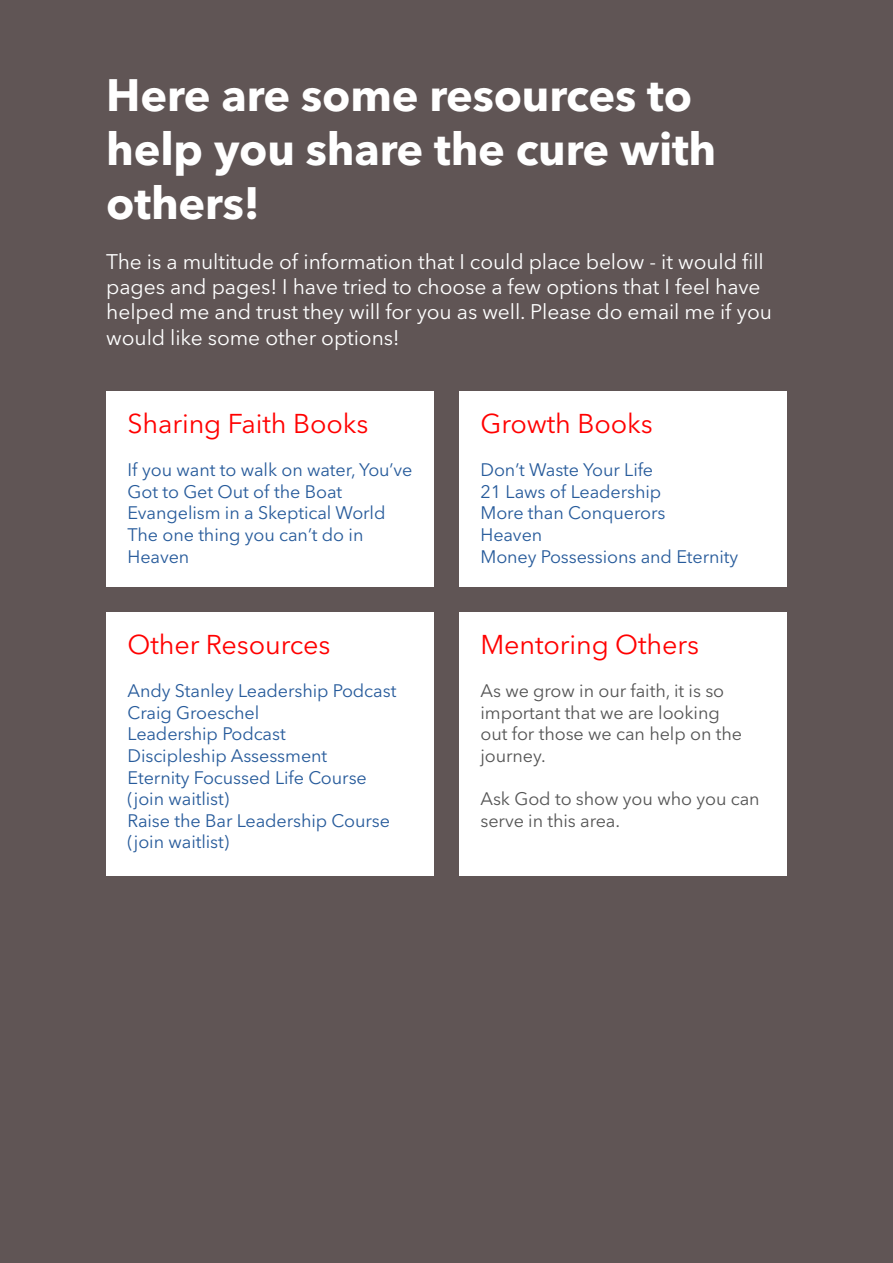
<style>
.page{position:relative;width:893px;height:1263px;background:#605555}
.page>*{position:absolute;margin:0;border:0;box-sizing:border-box;transform-origin:0 0}
.t1{font:700 45px/54px "Avenir Next LT Pro";letter-spacing:-.005em;color:#fff}
.t2{font:27px "Avenir Next LT Pro";letter-spacing:-.005em;color:#f00}
.t3{font:21px/25.2px "Avenir Next LT Pro";letter-spacing:-.005em;color:#fff}
.t4{font:18px/21.6px "Avenir Next LT Pro";letter-spacing:-.005em;color:#275b9b}
.t5{font:18px/21.6px "Avenir Next LT Pro";letter-spacing:-.005em;color:#555}
</style>
<div class="page">
<div style="left:106px;top:612px;width:328px;height:264px;background:#fff"></div>
<div style="left:459px;top:612px;width:328px;height:264px;background:#fff"></div>
<div style="left:106px;top:391px;width:328px;height:196px;background:#fff"></div>
<div style="left:459px;top:391px;width:328px;height:196px;background:#fff"></div>
<h1 class="t1" style="left:106px;top:67px;width:612px">Here are some resources to help you share the cure with others!</h1>
<p class="t3" style="left:106px;top:249px;width:667px">The is a multitude of information that I could place below - it would fill pages and pages! I have tried to choose a few options that I feel have helped me and trust they will for you as well. Please do email me if you would like some other options!</p>
<h2 class="t2" style="left:128px;top:407px;width:242px">Sharing Faith Books</h2>
<p class="t4" style="left:128px;top:459px;width:286px">If you want to walk on water, You’ve<br>Got to Get Out of the Boat<br>Evangelism in a Skeptical World<br>The one thing you can’t do in<br>Heaven</p>
<h2 class="t2" style="left:128px;top:628px;width:204px">Other Resources</h2>
<p class="t4" style="left:128px;top:680px;width:270px">Andy Stanley Leadership Podcast<br>Craig Groeschel<br>Leadership Podcast<br>Discipleship Assessment<br>Eternity Focussed Life Course (join waitlist)<br>Raise the Bar Leadership Course (join waitlist)</p>
<h2 class="t2" style="left:480px;top:407px;width:174px">Growth Books</h2>
<p class="t4" style="left:480px;top:459px;width:259px">Don’t Waste Your Life<br>21 Laws of Leadership<br>More than Conquerors<br>Heaven<br>Money Possessions and Eternity</p>
<h2 class="t2" style="left:480px;top:628px;width:220px">Mentoring Others</h2>
<p class="t5" style="left:480px;top:680px;width:263px">As we grow in our faith, it is so important that we are looking out for those we can help on the journey.</p>
<p class="t5" style="left:480px;top:788px;width:281px">Ask God to show you who you can serve in this area.</p>
</div>
